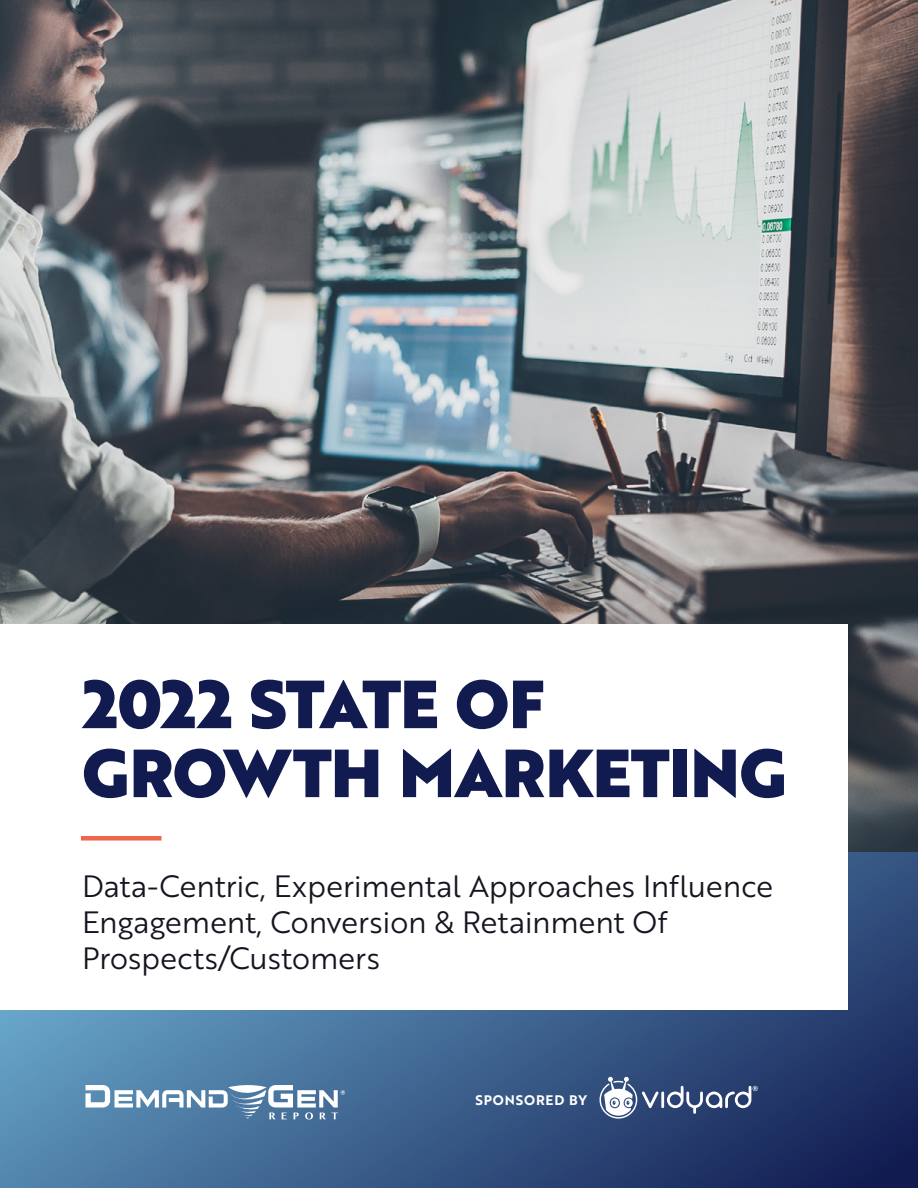
<style>
.page{position:relative;width:918px;height:1188px;background:#fff}
.page>*{position:absolute;margin:0;border:0;box-sizing:border-box;transform-origin:0 0}
.t1{font:66px/69px "Brother 1816 Black";letter-spacing:-.01em;color:#111b50}
.t2{font:30px/36px "Brother 1816 Book";letter-spacing:-.01em;color:#151521}
.t3{font:13.5px "Brother 1816 Bold";letter-spacing:.06em;color:#fff}
</style>
<div class="page">
<svg style="left:0;top:852px;width:918px;height:336px"></svg>
<img style="left:0;top:0;width:918px;height:852px">
<div style="left:0;top:624px;width:848px;height:385px;background:#fff"></div>
<svg style="left:86px;top:1085px;width:259px;height:35px"></svg>
<div style="left:81px;top:836px;width:81px;height:5px;background:#f06449"></div>
<hr style="left:661px;top:1092px;width:3px;height:16px;background:#fff">
<svg style="left:599px;top:1077px;width:60px;height:42px"></svg>
<svg style="left:667px;top:1086px;width:91px;height:28px"></svg>
<h1 class="t1" style="left:82px;top:668px;width:706px">2022 STATE OF<br>GROWTH MARKETING</h1>
<p class="t2" style="left:82px;top:867px;width:693px">Data-Centric, Experimental Approaches Influence<br>Engagement, Conversion &amp; Retainment Of<br>Prospects/Customers</p>
<p class="t3" style="left:476px;top:1090px;width:113px">SPONSORED BY</p>
</div>
